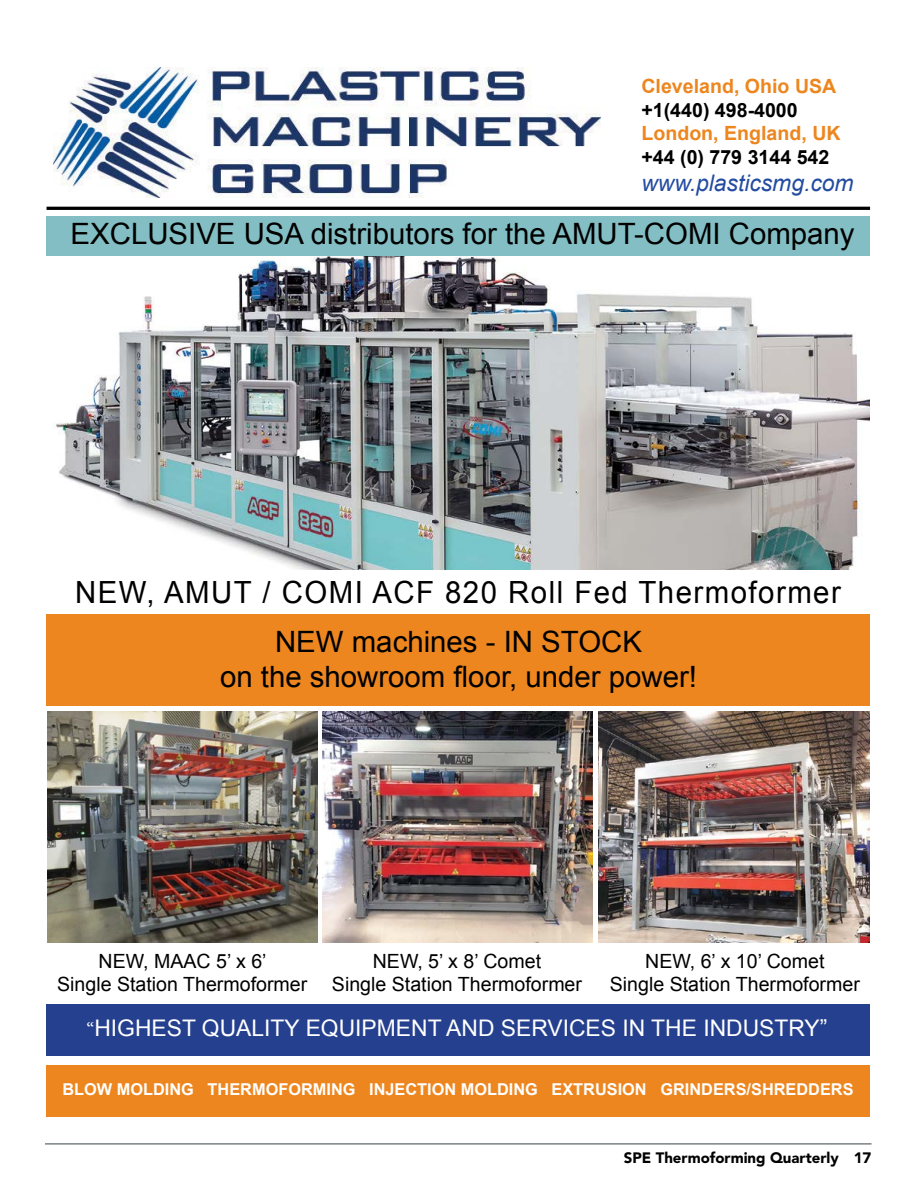
<style>
.page{position:relative;width:918px;height:1188px;background:#fff}
.page>*{position:absolute;margin:0;border:0;box-sizing:border-box;transform-origin:0 0}
.t1{font:30.6px "Arial";letter-spacing:.05em;color:#000;scale:.96 1}
.t2{font:29.4px/35.2px "Arial";color:#000;text-align:center}
.t3{font:22.8px "Arial";color:#fff}
.t4{font:italic 22.8px "Arial";color:#234ba0}
.t5{font:19.65px/23.5px "Arial";color:#000;text-align:center}
.t6{font:700 19.65px/23.5px "Arial";color:#ed861e}
.t7{font:700 16.35px "Arial";color:#fff}
.t8{font:900 15px "Avenir LT Std";color:#000}
.s1{color:#000}
.s2{font-family:"Minion Pro";font-size:19.65px}
</style>
<div class="page">
<hr style="left:45px;top:1143px;width:827px;height:2px;background:#7a8287">
<img style="left:54px;top:68px;width:546px;height:129px">
<img style="left:56px;top:256px;width:814px;height:313px">
<img style="left:48px;top:712px;width:270px;height:230px">
<img style="left:323px;top:712px;width:269px;height:230px">
<img style="left:598px;top:712px;width:272px;height:230px">
<div style="left:47px;top:216px;width:823px;height:40px;background:#82bec3"></div>
<hr style="left:47px;top:207px;width:823px;height:3px;background:#000">
<div style="left:47px;top:614px;width:823px;height:92px;background:#ed861e"></div>
<div style="left:47px;top:1004px;width:823px;height:52px;background:#25408f"></div>
<div style="left:47px;top:1065px;width:823px;height:52px;background:#ed861e"></div>
<p class="t6" style="left:641px;top:75px;width:201px">Cleveland, Ohio USA <span class="s1">+1(440) 498-4000<br></span>London, England, UK <span class="s1">+44 (0) 779 3144 542</span></p>
<p class="t4" style="left:641px;top:168px;width:214px">www.plasticsmg.com</p>
<p class="t2" style="left:71px;top:217px;width:786px">EXCLUSIVE USA distributors for the AMUT-COMI Company</p>
<p class="t1" style="left:75px;top:572px;width:799px">NEW, AMUT / COMI ACF 820 Roll Fed Thermoformer</p>
<p class="t2" style="left:220px;top:624px;width:479px">NEW machines - IN STOCK<br>on the showroom floor, under power!</p>
<p class="t5" style="left:57px;top:949px;width:252px">NEW, MAAC 5’ x 6’<br>Single Station Thermoformer</p>
<p class="t5" style="left:332px;top:949px;width:252px">NEW, 5’ x 8’ Comet<br>Single Station Thermoformer</p>
<p class="t5" style="left:610px;top:949px;width:252px">NEW, 6’ x 10’ Comet<br>Single Station Thermoformer</p>
<p class="t3" style="left:87px;top:1013px;width:742px"><span class="s2">“</span>HIGHEST QUALITY EQUIPMENT AND SERVICES IN THE INDUSTRY”</p>
<p class="t7" style="left:62px;top:1079px;width:793px">BLOW MOLDING THERMOFORMING INJECTION MOLDING EXTRUSION GRINDERS/SHREDDERS</p>
<p class="t8" style="left:624px;top:1148px;width:249px">SPE Thermoforming Quarterly 17</p>
</div>
